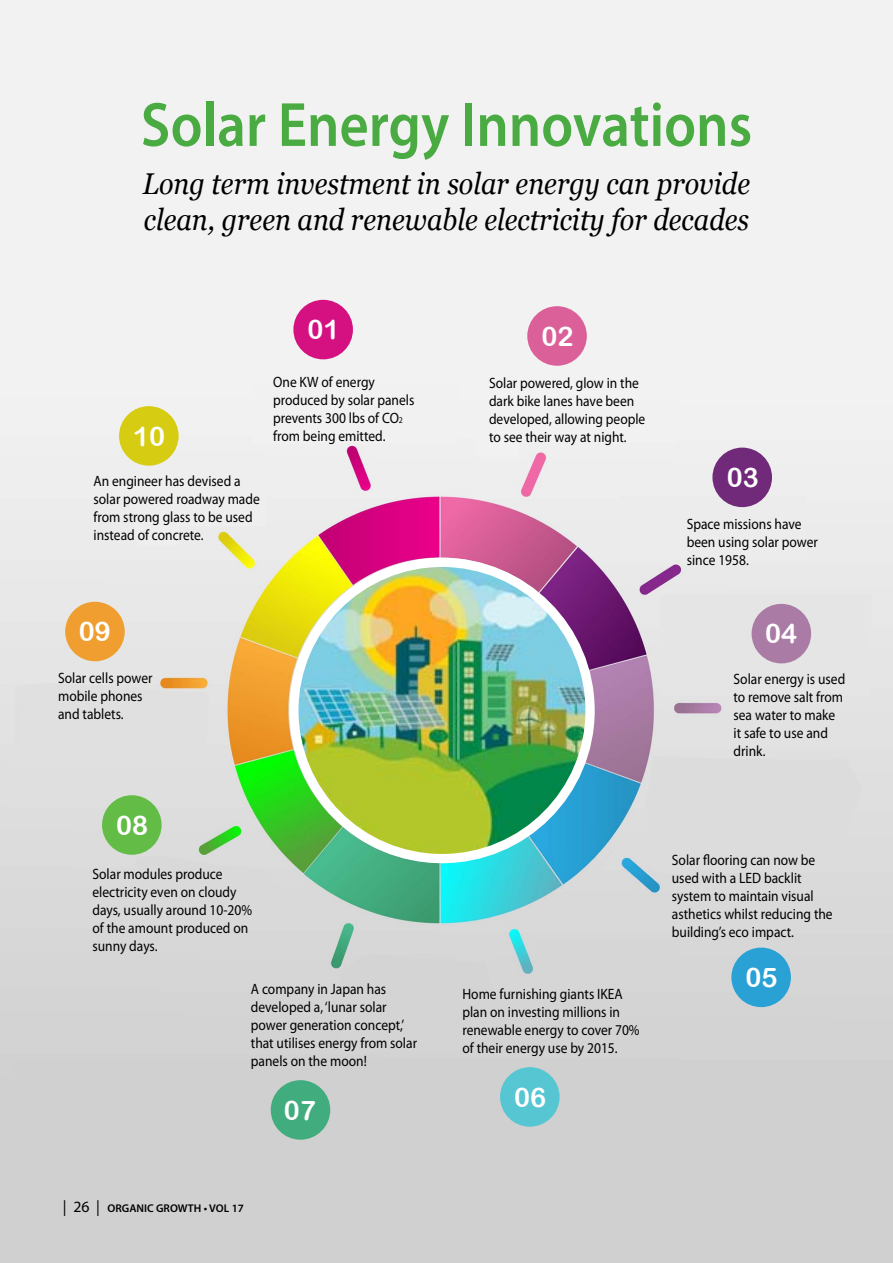
<style>
.page{position:relative;width:893px;height:1263px;background:#fff}
.page>*{position:absolute;margin:0;border:0;box-sizing:border-box;transform-origin:0 0}
.t1{font:600 63px "Myriad Pro";color:#4aab43;scale:.9 1}
.t2{font:italic 30px/36px "Georgia";color:#000;scale:.9 1}
.t3{font:27px "Arial Rounded MT Bold";color:#fff}
.t4{font:15px/18px "Myriad Pro";color:#000;scale:.9 1}
.t5{font:600 11.25px "Myriad Pro";color:#000}
.s1{font-size:8.7px}
.s2{font-weight:400;font-size:15.75px}
</style>
<div class="page">
<img style="left:0;top:128px;width:893px;height:1135px">
<div style="left:295px;top:301px;width:56px;height:57px;background:#d51181;border-radius:50%"></div>
<div style="left:293px;top:300px;width:60px;height:59px;border:3px solid #d51181;border-radius:50%"></div>
<div style="left:529px;top:308px;width:56px;height:56px;background:#db6099;border-radius:50%"></div>
<div style="left:527px;top:306px;width:60px;height:60px;border:3px solid #db6099;border-radius:50%"></div>
<div style="left:714px;top:449px;width:56px;height:57px;background:#71297a;border-radius:50%"></div>
<div style="left:712px;top:448px;width:60px;height:59px;border:3px solid #71297a;border-radius:50%"></div>
<div style="left:753px;top:605px;width:57px;height:57px;background:#aa7ba5;border-radius:50%"></div>
<div style="left:752px;top:604px;width:59px;height:59px;border:3px solid #aa7ba5;border-radius:50%"></div>
<div style="left:733px;top:949px;width:56px;height:57px;background:#29a1d4;border-radius:50%"></div>
<div style="left:731px;top:947px;width:60px;height:60px;border:3px solid #29a1d4;border-radius:50%"></div>
<div style="left:502px;top:1069px;width:56px;height:56px;background:#56c6d2;border-radius:50%"></div>
<div style="left:500px;top:1067px;width:60px;height:60px;border:3px solid #56c6d2;border-radius:50%"></div>
<div style="left:272px;top:1082px;width:57px;height:56px;background:#41ad7f;border-radius:50%"></div>
<div style="left:271px;top:1080px;width:59px;height:60px;border:3px solid #41ad7f;border-radius:50%"></div>
<div style="left:104px;top:797px;width:56px;height:56px;background:#63bc46;border-radius:50%"></div>
<div style="left:102px;top:795px;width:60px;height:60px;border:3px solid #63bc46;border-radius:50%"></div>
<div style="left:67px;top:603px;width:56px;height:57px;background:#f09e2f;border-radius:50%"></div>
<div style="left:65px;top:602px;width:60px;height:59px;border:3px solid #f09e2f;border-radius:50%"></div>
<div style="left:121px;top:408px;width:56px;height:56px;background:#d6cc12;border-radius:50%"></div>
<div style="left:119px;top:406px;width:60px;height:60px;border:3px solid #d6cc12;border-radius:50%"></div>
<img style="left:294px;top:562px;width:296px;height:296px;border-radius:148px">
<div style="left:289px;top:558px;width:306px;height:305px;border:9px solid #fff;border-radius:50%"></div>
<h1 class="t1" style="left:141px;top:85px;width:681px">Solar Energy Innovations</h1>
<h2 class="t2" style="left:143px;top:165px;width:676px">Long term investment in solar energy can provide clean, green and renewable electricity for decades</h2>
<h3 class="t3" style="left:133px;top:420px;width:34px">10</h3>
<p class="t4" style="left:94px;top:472px;width:186px">An engineer has devised a solar powered roadway made from strong glass to be used instead of concrete.</p>
<h3 class="t3" style="left:308px;top:314px;width:34px">01</h3>
<h3 class="t3" style="left:541px;top:320px;width:34px">02</h3>
<p class="t4" style="left:273px;top:372px;width:158px">One KW of energy produced by solar panels prevents 300 lbs of CO<span class="s1">2 </span>from being emitted.</p>
<p class="t4" style="left:489px;top:373px;width:175px">Solar powered, glow in the dark bike lanes have been developed, allowing people to see their way at night.</p>
<h3 class="t3" style="left:79px;top:616px;width:34px">09</h3>
<p class="t4" style="left:58px;top:668px;width:106px">Solar cells power mobile phones and tablets.</p>
<h3 class="t3" style="left:116px;top:809px;width:34px">08</h3>
<p class="t4" style="left:92px;top:864px;width:179px">Solar modules produce electricity even on cloudy days, usually around 10-20% of the amount produced on sunny days.</p>
<p class="t4" style="left:251px;top:979px;width:186px">A company in Japan has developed a, ‘lunar solar power generation concept,’ that utilises energy from solar panels on the moon!</p>
<h3 class="t3" style="left:284px;top:1094px;width:34px">07</h3>
<p class="t4" style="left:462px;top:984px;width:198px">Home furnishing giants IKEA plan on investing millions in renewable energy to cover 70% of their energy use by 2015.</p>
<h3 class="t3" style="left:514px;top:1081px;width:34px">06</h3>
<h3 class="t3" style="left:727px;top:462px;width:34px">03</h3>
<p class="t4" style="left:687px;top:514px;width:147px">Space missions have been using solar power since 1958.</p>
<h3 class="t3" style="left:765px;top:618px;width:34px">04</h3>
<p class="t4" style="left:733px;top:669px;width:126px">Solar energy is used to remove salt from sea water to make it safe to use and drink.</p>
<p class="t4" style="left:672px;top:851px;width:180px">Solar flooring can now be used with a LED backlit system to maintain visual asthetics whilst reducing the building’s eco impact.</p>
<h3 class="t3" style="left:745px;top:962px;width:34px">05</h3>
<p class="t5" style="left:63px;top:1201px;width:182px"><span class="s2">| 26 |</span> ORGANIC GROWTH • VOL 17</p>
</div>
